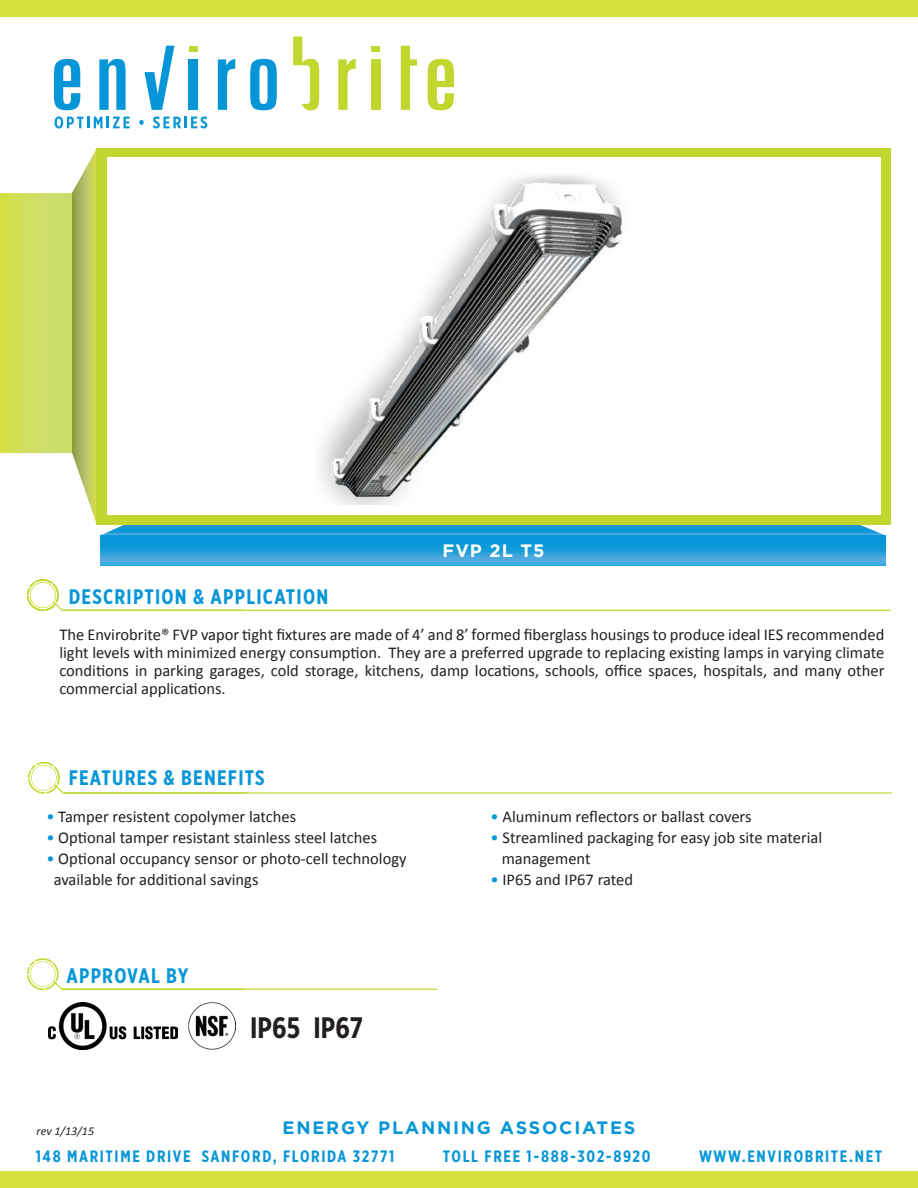
<style>
.page{position:relative;width:918px;height:1188px;background:#fff}
.page>*{position:absolute;margin:0;border:0;box-sizing:border-box;transform-origin:0 0}
.t1{font:700 29.55px "Gotham X Narrow";color:#231f20}
.t2{font:700 21px "Gotham X Narrow";letter-spacing:.06em;color:#0696d7}
.t3{font:700 18px "Gotham";letter-spacing:.1em;color:#0696d7}
.t4{font:700 18px "Gotham";letter-spacing:.06em;color:#fff}
.t5{font:16.5px/18px "Calibri";color:#231f20;text-align:justify}
.t6{font:700 16.5px "Gotham X Narrow";letter-spacing:.1em;color:#0696d7}
.t7{font:italic 12px "Calibri";color:#231f20}
.s1{color:#0696d7}
</style>
<div class="page">
<div style="left:0;top:0;width:918px;height:16px;background:#d5df3e"></div>
<div style="left:0;top:1172px;width:918px;height:16px;background:#d5df3e"></div>
<svg style="left:27px;top:579px;width:864px;height:32px"></svg>
<div style="left:31px;top:583px;width:24px;height:24px;background:#fff;border-radius:50%"></div>
<svg style="left:0;top:193px;width:72px;height:259px;background:#d0de5f"></svg>
<svg style="left:72px;top:148px;width:812px;height:387px;background:#7bb6a0"></svg>
<svg style="left:101px;top:535px;width:784px;height:30px;background:#239fda"></svg>
<div style="left:97px;top:148px;width:794px;height:377px;background:#c1d72f"></div>
<div style="left:107px;top:157px;width:774px;height:358px;background:#fff"></div>
<svg style="left:27px;top:958px;width:410px;height:32px"></svg>
<div style="left:31px;top:962px;width:24px;height:24px;background:#fff;border-radius:50%"></div>
<svg style="left:54px;top:59px;width:26px;height:51px"></svg>
<svg style="left:428px;top:59px;width:26px;height:51px"></svg>
<svg style="left:99px;top:59px;width:27px;height:51px"></svg>
<svg style="left:144px;top:46px;width:30px;height:64px"></svg>
<div style="left:189px;top:59px;width:9px;height:51px;background:#0696d7"></div>
<svg style="left:218px;top:59px;width:17px;height:51px"></svg>
<svg style="left:250px;top:59px;width:27px;height:51px"></svg>
<svg style="left:338px;top:59px;width:18px;height:51px"></svg>
<div style="left:371px;top:59px;width:10px;height:51px;background:#c1d72f"></div>
<svg style="left:401px;top:46px;width:16px;height:64px"></svg>
<svg style="left:293px;top:37px;width:26px;height:73px"></svg>
<div style="left:189px;top:46px;width:9px;height:6px;background:#c1d72f"></div>
<div style="left:371px;top:46px;width:9px;height:6px;background:#c1d72f"></div>
<svg style="left:55px;top:116px;width:75px;height:12px"></svg>
<svg style="left:139px;top:120px;width:5px;height:5px"></svg>
<svg style="left:153px;top:116px;width:54px;height:12px"></svg>
<svg style="left:28px;top:762px;width:864px;height:32px"></svg>
<div style="left:32px;top:766px;width:24px;height:24px;background:#fff;border-radius:50%"></div>
<img style="left:49px;top:1002px;width:129px;height:48px">
<img style="left:188px;top:1002px;width:47px;height:48px">
<img style="left:318px;top:174px;width:305px;height:330px">
<p class="t2" style="left:69px;top:584px;width:261px">DESCRIPTION &amp; APPLICATION</p>
<p class="t4" style="left:442px;top:539px;width:104px">FVP 2L T5</p>
<p class="t5" style="left:59px;top:625px;width:827px">The Envirobrite® FVP vapor tight fixtures are made of 4’ and 8’ formed fiberglass housings to produce ideal IES recommended light levels with minimized energy consumption. They are a preferred upgrade to replacing existing lamps in varying climate conditions in parking garages, cold storage, kitchens, damp locations, schools, office spaces, hospitals, and many other commercial applications.</p>
<p class="t2" style="left:69px;top:765px;width:198px">FEATURES &amp; BENEFITS</p>
<p class="t5" style="left:46px;top:808px;width:251px"><span class="s1">•</span> Tamper resistent copolymer latches</p>
<p class="t5" style="left:46px;top:829px;width:332px"><span class="s1">•</span> Optional tamper resistant stainless steel latches</p>
<p class="t5" style="left:46px;top:850px;width:362px"><span class="s1">•</span> Optional occupancy sensor or photo-cell technology</p>
<p class="t5" style="left:54px;top:871px;width:206px">available for additional savings</p>
<p class="t2" style="left:66px;top:962px;width:123px">APPROVAL BY</p>
<p class="t1" style="left:250px;top:1009px;width:51px">IP65</p>
<p class="t1" style="left:314px;top:1009px;width:51px">IP67</p>
<p class="t5" style="left:491px;top:808px;width:263px"><span class="s1">•</span> Aluminum reflectors or ballast covers</p>
<p class="t5" style="left:491px;top:829px;width:333px"><span class="s1">•</span> Streamlined packaging for easy job site material</p>
<p class="t5" style="left:502px;top:850px;width:90px">management</p>
<p class="t5" style="left:491px;top:871px;width:144px"><span class="s1">•</span> IP65 and IP67 rated</p>
<p class="t3" style="left:283px;top:1116px;width:354px">ENERGY PLANNING ASSOCIATES</p>
<p class="t6" style="left:36px;top:1146px;width:360px">148 MARITIME DRIVE SANFORD, FLORIDA 32771</p>
<p class="t6" style="left:443px;top:1146px;width:209px">TOLL FREE 1-888-302-8920</p>
<p class="t6" style="left:699px;top:1146px;width:185px">WWW.ENVIROBRITE.NET</p>
<p class="t7" style="left:37px;top:1123px;width:59px">rev 1/13/15</p>
</div>
